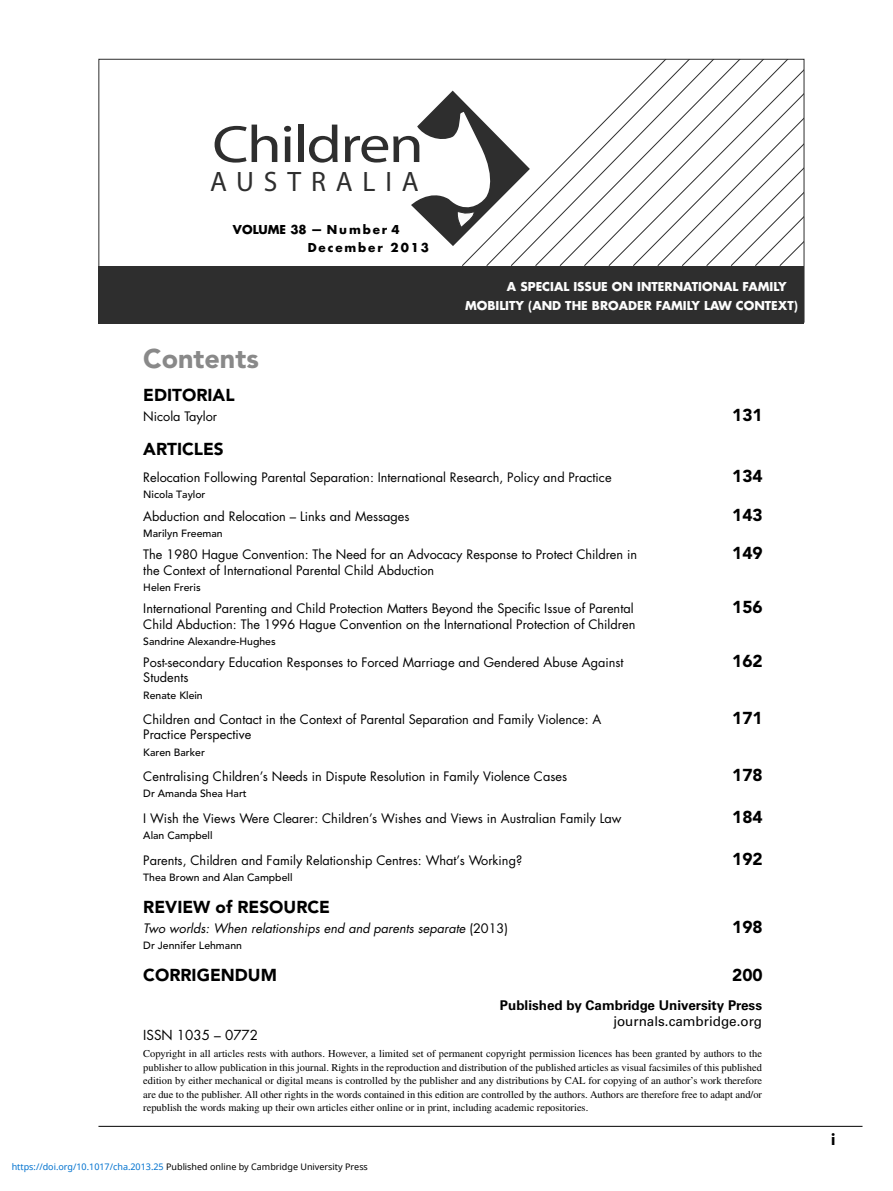
<style>
.page{position:relative;width:893px;height:1191px;background:#fff}
.page>*{position:absolute;margin:0;border:0;box-sizing:border-box;transform-origin:0 0}
.t1{font:28.2px "Myriad";letter-spacing:.355em;color:#2e2e2e}
.t2{font:900 26.85px "Avenir";color:#898989}
.t3{font:900 17.25px "Avenir";color:#000}
.t4{font:900 16.5px "Avenir";color:#000}
.t5{font:700 13.5px "Univers";color:#000}
.t6{font:13.5px "Univers";color:#000}
.t7{font:13.5px "Futura";color:#000}
.t8{font:12.75px/15.5px "Futura";color:#000}
.t9{font:italic 12.75px "Futura";color:#000}
.t10{font:700 12px/19.5px "Futura";color:#fcfcfc}
.t11{font:700 12px/18px "Futura";letter-spacing:.155em;color:#000}
.t12{font:10.5px/13.5px "Times";color:#000;text-align:justify}
.t13{font:500 10.5px "Avenir";color:#000}
.t14{font:9px "Noto Sans";color:#000}
.s1{font-style:normal}
.s2{color:#0172cf}
</style>
<div class="page">
<svg style="left:215px;top:125px;width:62px;height:38px"></svg>
<svg style="left:284px;top:126px;width:7px;height:36px"></svg>
<div style="left:298px;top:125px;width:5px;height:37px;background:#2e2e2e"></div>
<svg style="left:309px;top:125px;width:29px;height:38px"></svg>
<svg style="left:345px;top:91px;width:116px;height:155px"></svg>
<svg style="left:461px;top:61px;width:341px;height:205px"></svg>
<div style="left:98px;top:266px;width:706px;height:58px;background:#2e2e2e"></div>
<hr style="left:98px;top:1126px;width:764px;height:1px;background:#000">
<h1 class="t1" style="left:210px;top:171px;width:210px">AUSTRALIA</h1>
<p class="t11" style="left:308px;top:222px;width:123px;text-indent:-75px">VOLUME 38 — Number 4<br>December 2013</p>
<p class="t10" style="left:465px;top:278px;width:334px;text-indent:42px">A SPECIAL ISSUE ON INTERNATIONAL FAMILY<br>MOBILITY (AND THE BROADER FAMILY LAW CONTEXT)</p>
<h2 class="t2" style="left:143px;top:348px;width:117px">Contents</h2>
<h3 class="t3" style="left:143px;top:388px;width:93px">EDITORIAL</h3>
<p class="t8" style="left:143px;top:410px;width:75px">Nicola Taylor</p>
<h3 class="t3" style="left:732px;top:408px;width:32px">131</h3>
<h3 class="t3" style="left:143px;top:442px;width:82px">ARTICLES</h3>
<p class="t8" style="left:143px;top:470px;width:470px">Relocation Following Parental Separation: International Research, Policy and Practice</p>
<p class="t13" style="left:143px;top:490px;width:64px">Nicola Taylor</p>
<h3 class="t3" style="left:732px;top:469px;width:32px">134</h3>
<p class="t8" style="left:143px;top:509px;width:268px">Abduction and Relocation – Links and Messages</p>
<p class="t13" style="left:143px;top:529px;width:81px">Marilyn Freeman</p>
<p class="t8" style="left:143px;top:548px;width:495px">The 1980 Hague Convention: The Need for an Advocacy Response to Protect Children in the Context of International Parental Child Abduction</p>
<p class="t13" style="left:143px;top:583px;width:59px">Helen Freris</p>
<p class="t8" style="left:143px;top:602px;width:494px">International Parenting and Child Protection Matters Beyond the Specific Issue of Parental<br>Child Abduction: The 1996 Hague Convention on the International Protection of Children</p>
<p class="t13" style="left:143px;top:637px;width:134px">Sandrine Alexandre-Hughes</p>
<p class="t8" style="left:143px;top:656px;width:482px">Post-secondary Education Responses to Forced Marriage and Gendered Abuse Against<br>Students</p>
<p class="t13" style="left:143px;top:691px;width:61px">Renate Klein</p>
<p class="t8" style="left:143px;top:713px;width:460px">Children and Contact in the Context of Parental Separation and Family Violence: A<br>Practice Perspective</p>
<p class="t13" style="left:143px;top:748px;width:63px">Karen Barker</p>
<p class="t8" style="left:143px;top:770px;width:425px">Centralising Children’s Needs in Dispute Resolution in Family Violence Cases</p>
<p class="t13" style="left:143px;top:789px;width:105px">Dr Amanda Shea Hart</p>
<p class="t8" style="left:143px;top:812px;width:480px">I Wish the Views Were Clearer: Children’s Wishes and Views in Australian Family Law</p>
<p class="t13" style="left:143px;top:831px;width:71px">Alan Campbell</p>
<p class="t8" style="left:143px;top:854px;width:380px">Parents, Children and Family Relationship Centres: What’s Working?</p>
<p class="t13" style="left:143px;top:873px;width:151px">Thea Brown and Alan Campbell</p>
<h3 class="t3" style="left:143px;top:900px;width:188px">REVIEW of RESOURCE</h3>
<p class="t9" style="left:143px;top:922px;width:366px">Two worlds: When relationships end and parents separate <span class="s1">( 2 0 1 3 )</span></p>
<p class="t13" style="left:143px;top:941px;width:100px">Dr Jennifer Lehmann</p>
<h3 class="t3" style="left:732px;top:507px;width:32px">143</h3>
<h3 class="t3" style="left:732px;top:546px;width:32px">149</h3>
<h3 class="t3" style="left:732px;top:600px;width:32px">156</h3>
<h3 class="t3" style="left:732px;top:654px;width:32px">162</h3>
<h3 class="t3" style="left:732px;top:711px;width:32px">171</h3>
<h3 class="t3" style="left:732px;top:768px;width:32px">178</h3>
<h3 class="t3" style="left:732px;top:810px;width:32px">184</h3>
<h3 class="t3" style="left:732px;top:852px;width:32px">192</h3>
<h3 class="t3" style="left:732px;top:920px;width:32px">198</h3>
<h3 class="t3" style="left:143px;top:968px;width:135px">CORRIGENDUM</h3>
<h3 class="t3" style="left:732px;top:967px;width:32px">200</h3>
<p class="t5" style="left:500px;top:1000px;width:264px">Published by Cambridge University Press</p>
<p class="t6" style="left:613px;top:1016px;width:150px">journals.cambridge.org</p>
<p class="t7" style="left:143px;top:1028px;width:116px">ISSN 1035 – 0772</p>
<p class="t12" style="left:143px;top:1048px;width:620px">Copyright in all articles rests with authors. However, a limited set of permanent copyright permission licences has been granted by authors to the publisher to allow publication in this journal. Rights in the reproduction and distribution of the published articles as visual facsimiles of this published edition by either mechanical or digital means is controlled by the publisher and any distributions by CAL for copying of an author’s work therefore are due to the publisher. All other rights in the words contained in this edition are controlled by the authors. Authors are therefore free to adapt and/or republish the words making up their own articles either online or in print, including academic repositories.</p>
<p class="t14" style="left:12px;top:1160px;width:358px"><span class="s2">https://doi.org/10.1017/cha.2013.25</span> Published online by Cambridge University Press</p>
<p class="t4" style="left:831px;top:1132px;width:6px">i</p>
</div>
